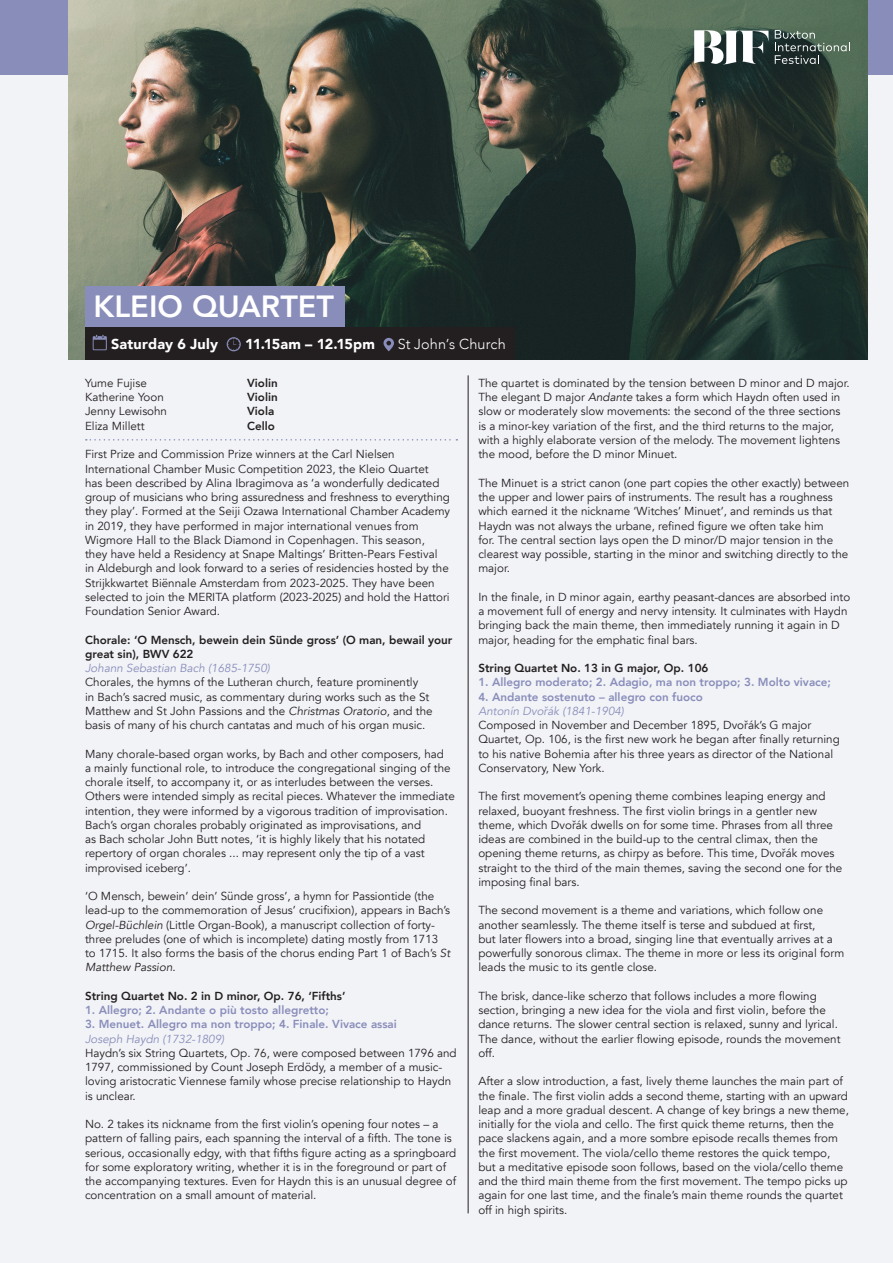
<style>
.page{position:relative;width:893px;height:1263px;background:#fff}
.page>*{position:absolute;margin:0;border:0;box-sizing:border-box;transform-origin:0 0}
.Body_text{font:800 30.6px "Avenir";color:#fff}
.Body_text-2{font:900 14.4px "Avenir";letter-spacing:-.015em;color:#fff}
.Body_text-3{font:300 14.4px "Avenir";letter-spacing:.01em;color:#fff}
.Body_text-4{font:900 14.4px "Avenir";letter-spacing:.01em;color:#fff}
.heading_6{font:11.7px/14.2px "Avenir";color:#231f20}
.heading_9{font:800 11.7px "Avenir";color:#898dba}
.No_Spacing{font:800 11.7px/14.2px "Avenir";color:#231f20}
.No_Spacing-2{font:11.7px "Avenir";color:#231f20}
.s1{font-style:italic;color:#898dba}
.s2{font-style:italic}
</style>
<div class="page">
<div style="left:0;top:61px;width:893px;height:1202px;background:#f2f3f7"></div>
<div style="left:0;top:0;width:893px;height:75px;background:#898dba"></div>
<hr style="left:468px;top:375px;width:1px;height:838px;background:#231f20">
<svg style="left:86px;top:439px;width:371px;height:2px"></svg>
<img style="left:68px;top:0;width:799px;height:360px">
<div style="left:85px;top:327px;width:429px;height:33px;background:#231f20"></div>
<svg style="left:93px;top:335px;width:14px;height:15px"></svg>
<svg style="left:227px;top:337px;width:14px;height:14px"></svg>
<svg style="left:383px;top:338px;width:11px;height:13px"></svg>
<div style="left:85px;top:287px;width:259px;height:40px;background:#898dba"></div>
<svg style="left:775px;top:30px;width:75px;height:34px;background:#52655a"></svg>
<svg style="left:694px;top:30px;width:74px;height:34px;background:#959e9d"></svg>
<p class="Body_text" style="left:94px;top:283px;width:242px">KLEIO QUARTET</p>
<p class="Body_text-4" style="left:111px;top:332px;width:109px">Saturday 6 July</p>
<p class="Body_text-2" style="left:245px;top:332px;width:131px">11.15am – 12.15pm</p>
<p class="Body_text-3" style="left:398px;top:336px;width:110px">St John’s Church</p>
<p class="No_Spacing-2" style="left:85px;top:376px;width:63px">Yume Fujise</p>
<p class="No_Spacing" style="left:247px;top:376px;width:32px">Violin</p>
<p class="No_Spacing-2" style="left:85px;top:390px;width:80px">Katherine Yoon</p>
<p class="No_Spacing" style="left:247px;top:390px;width:32px">Violin</p>
<p class="No_Spacing-2" style="left:85px;top:404px;width:84px">Jenny Lewisohn</p>
<p class="No_Spacing" style="left:247px;top:404px;width:29px">Viola</p>
<p class="No_Spacing-2" style="left:85px;top:419px;width:61px">Eliza Millett</p>
<p class="No_Spacing" style="left:247px;top:419px;width:29px">Cello</p>
<p class="heading_6" style="left:85px;top:447px;width:367px">First Prize and Commission Prize winners at the Carl Nielsen International Chamber Music Competition 2023, the Kleio Quartet<br>has been described by Alina Ibragimova as ‘a wonderfully dedicated group of musicians who bring assuredness and freshness to everything they play’. Formed at the Seiji Ozawa International Chamber Academy in 2019, they have performed in major international venues from Wigmore Hall to the Black Diamond in Copenhagen. This season,<br>they have held a Residency at Snape Maltings’ Britten-Pears Festival<br>in Aldeburgh and look forward to a series of residencies hosted by the Strijkkwartet Biënnale Amsterdam from 2023-2025. They have been selected to join the MERITA platform (2023-2025) and hold the Hattori Foundation Senior Award.</p>
<p class="No_Spacing" style="left:85px;top:632px;width:369px">Chorale: ‘O Mensch, bewein dein Sünde gross’ (O man, bewail your great sin), BWV 622</p>
<p class="heading_6" style="left:85px;top:661px;width:349px"><span class="s1">Johann Sebastian Bach (1685-1750)<br></span>Chorales, the hymns of the Lutheran church, feature prominently<br>in Bach’s sacred music, as commentary during works such as the St Matthew and St John Passions and the <span class="s2">Christmas Oratorio</span>, and the basis of many of his church cantatas and much of his organ music.</p>
<p class="heading_6" style="left:85px;top:747px;width:371px">Many chorale-based organ works, by Bach and other composers, had<br>a mainly functional role, to introduce the congregational singing of the chorale itself, to accompany it, or as interludes between the verses.<br>Others were intended simply as recital pieces. Whatever the immediate intention, they were informed by a vigorous tradition of improvisation.<br>Bach’s organ chorales probably originated as improvisations, and<br>as Bach scholar John Butt notes, ‘it is highly likely that his notated repertory of organ chorales ... may represent only the tip of a vast improvised iceberg’.</p>
<p class="heading_6" style="left:85px;top:889px;width:367px">‘O Mensch, bewein’ dein’ Sünde gross’, a hymn for Passiontide (the lead-up to the commemoration of Jesus’ crucifixion), appears in Bach’s <span class="s2">Orgel-Büchlein</span> (Little Organ-Book), a manuscript collection of forty&shy;three preludes (one of which is incomplete) dating mostly from 1713 to 1715. It also forms the basis of the chorus ending Part 1 of Bach’s <span class="s2">St Matthew Passion</span>.</p>
<p class="No_Spacing" style="left:85px;top:989px;width:262px">String Quartet No. 2 in D minor, Op. 76, ‘Fifths’</p>
<p class="heading_9" style="left:85px;top:1001px;width:245px">1. Allegro; 2. Andante o più tosto allegretto;</p>
<p class="heading_9" style="left:85px;top:1015px;width:313px">3. Menuet. Allegro ma non troppo; 4. Finale. Vivace assai</p>
<p class="heading_6" style="left:85px;top:1032px;width:373px"><span class="s1">Joseph Haydn (1732-1809)<br></span>Haydn’s six String Quartets, Op. 76, were composed between 1796 and 1797, commissioned by Count Joseph Erdödy, a member of a music&shy;loving aristocratic Viennese family whose precise relationship to Haydn is unclear.</p>
<p class="heading_6" style="left:85px;top:1117px;width:373px">No. 2 takes its nickname from the first violin’s opening four notes – a pattern of falling pairs, each spanning the interval of a fifth. The tone is serious, occasionally edgy, with that fifths figure acting as a springboard for some exploratory writing, whether it is in the foreground or part of the accompanying textures. Even for Haydn this is an unusual degree of concentration on a small amount of material.</p>
<p class="heading_6" style="left:478px;top:376px;width:373px">The quartet is dominated by the tension between D minor and D major.<br>The elegant D major <span class="s2">Andante</span> takes a form which Haydn often used in slow or moderately slow movements: the second of the three sections is a minor-key variation of the first, and the third returns to the major, with a highly elaborate version of the melody. The movement lightens the mood, before the D minor Minuet.</p>
<p class="heading_6" style="left:478px;top:476px;width:372px">The Minuet is a strict canon (one part copies the other exactly) between the upper and lower pairs of instruments. The result has a roughness which earned it the nickname ‘Witches’ Minuet’, and reminds us that Haydn was not always the urbane, refined figure we often take him<br>for. The central section lays open the D minor/D major tension in the clearest way possible, starting in the minor and switching directly to the major.</p>
<p class="heading_6" style="left:478px;top:590px;width:373px">In the finale, in D minor again, earthy peasant-dances are absorbed into a movement full of energy and nervy intensity. It culminates with Haydn bringing back the main theme, then immediately running it again in D major, heading for the emphatic final bars.</p>
<p class="No_Spacing" style="left:478px;top:661px;width:232px">String Quartet No. 13 in G major, Op. 106</p>
<p class="heading_9" style="left:478px;top:673px;width:354px">1. Allegro moderato; 2. Adagio, ma non troppo; 3. Molto vivace;</p>
<p class="heading_9" style="left:478px;top:687px;width:226px">4. Andante sostenuto – allegro con fuoco</p>
<p class="heading_6" style="left:478px;top:704px;width:363px"><span class="s1">Antonín Dvořák (1841-1904)<br></span>Composed in November and December 1895, Dvořák’s G major Quartet, Op. 106, is the first new work he began after finally returning to his native Bohemia after his three years as director of the National Conservatory, New York.</p>
<p class="heading_6" style="left:478px;top:789px;width:366px">The first movement’s opening theme combines leaping energy and relaxed, buoyant freshness. The first violin brings in a gentler new theme, which Dvořák dwells on for some time. Phrases from all three ideas are combined in the build-up to the central climax, then the opening theme returns, as chirpy as before. This time, Dvořák moves straight to the third of the main themes, saving the second one for the imposing final bars.</p>
<p class="heading_6" style="left:478px;top:903px;width:367px">The second movement is a theme and variations, which follow one another seamlessly. The theme itself is terse and subdued at first,<br>but later flowers into a broad, singing line that eventually arrives at a powerfully sonorous climax. The theme in more or less its original form leads the music to its gentle close.</p>
<p class="heading_6" style="left:478px;top:989px;width:364px">The brisk, dance-like scherzo that follows includes a more flowing section, bringing a new idea for the viola and first violin, before the dance returns. The slower central section is relaxed, sunny and lyrical.<br>The dance, without the earlier flowing episode, rounds the movement off.</p>
<p class="heading_6" style="left:478px;top:1074px;width:372px">After a slow introduction, a fast, lively theme launches the main part of the finale. The first violin adds a second theme, starting with an upward leap and a more gradual descent. A change of key brings a new theme, initially for the viola and cello. The first quick theme returns, then the pace slackens again, and a more sombre episode recalls themes from the first movement. The viola/cello theme restores the quick tempo, but a meditative episode soon follows, based on the viola/cello theme and the third main theme from the first movement. The tempo picks up again for one last time, and the finale’s main theme rounds the quartet off in high spirits.</p>
</div>
